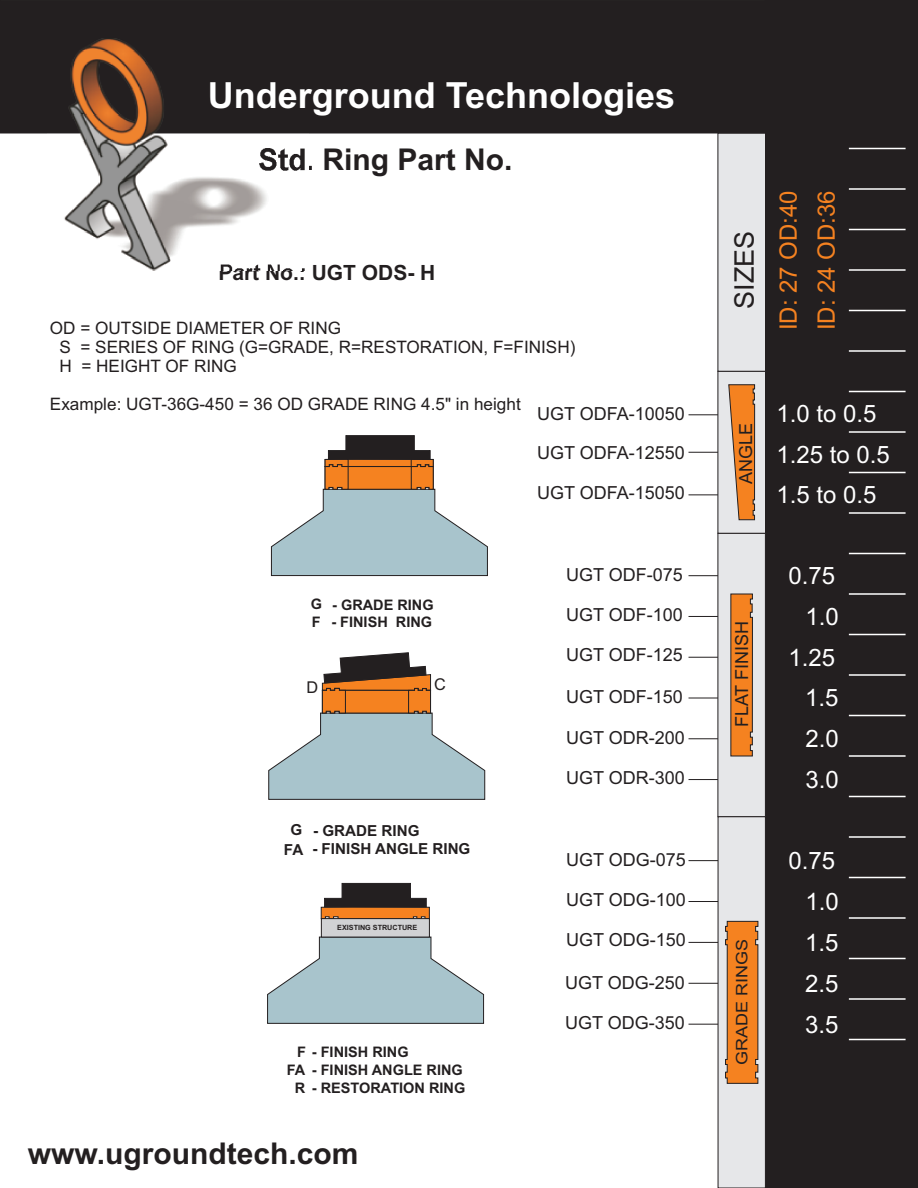
<style>
.page{position:relative;width:918px;height:1188px;background:#fff}
.page>*{position:absolute;margin:0;border:0;box-sizing:border-box;transform-origin:0 0}
.t1{font:700 36px "Arial";color:#fff}
.t2{font:700 30px "Arial";color:#231f20}
.t3{font:27px "Arial";color:#231f20}
.t4{font:24px "Arial";color:#fff}
.t5{font:24px/37.8px "Arial";color:#f58220}
.t6{font:700 21px "Arial";color:#231f20}
.t7{font:18px/39px "Arial";color:#231f20}
.t8{font:17.1px/19.2px "Arial";color:#231f20}
.t9{font:16.35px "Arial";color:#231f20}
.t10{font:15.9px "Arial";color:#231f20;scale:1.13 1}
.t11{font:700 15.15px/20.1px "Arial";color:#231f20;text-align:center}
.t12{font:700 14.55px/17.7px "Arial";color:#231f20}
.t13{font:700 7.2px "Arial";color:#231f20}
</style>
<div class="page">
<svg style="left:267px;top:883px;width:217px;height:141px"></svg>
<svg style="left:268px;top:652px;width:217px;height:148px"></svg>
<svg style="left:271px;top:435px;width:217px;height:141px"></svg>
<div style="left:766px;top:133px;width:152px;height:1055px;background:#231f20"></div>
<hr style="left:849px;top:1039px;width:57px;height:1px;background:#fff">
<hr style="left:849px;top:998px;width:57px;height:2px;background:#fff">
<hr style="left:849px;top:958px;width:57px;height:1px;background:#fff">
<hr style="left:849px;top:917px;width:57px;height:2px;background:#fff">
<hr style="left:849px;top:877px;width:57px;height:1px;background:#fff">
<hr style="left:849px;top:836px;width:57px;height:2px;background:#fff">
<hr style="left:849px;top:796px;width:57px;height:1px;background:#fff">
<hr style="left:849px;top:755px;width:57px;height:2px;background:#fff">
<hr style="left:849px;top:715px;width:57px;height:1px;background:#fff">
<hr style="left:849px;top:674px;width:57px;height:2px;background:#fff">
<hr style="left:849px;top:634px;width:57px;height:1px;background:#fff">
<hr style="left:849px;top:593px;width:57px;height:2px;background:#fff">
<hr style="left:849px;top:553px;width:57px;height:1px;background:#fff">
<hr style="left:849px;top:512px;width:57px;height:2px;background:#fff">
<hr style="left:849px;top:472px;width:57px;height:1px;background:#fff">
<hr style="left:849px;top:431px;width:57px;height:2px;background:#fff">
<hr style="left:849px;top:391px;width:57px;height:1px;background:#fff">
<hr style="left:849px;top:350px;width:57px;height:2px;background:#fff">
<hr style="left:849px;top:310px;width:57px;height:1px;background:#fff">
<hr style="left:849px;top:269px;width:57px;height:2px;background:#fff">
<hr style="left:849px;top:229px;width:57px;height:1px;background:#fff">
<hr style="left:849px;top:188px;width:57px;height:2px;background:#fff">
<hr style="left:849px;top:148px;width:57px;height:1px;background:#fff">
<svg style="left:689px;top:133px;width:77px;height:1055px"></svg>
<div style="left:0;top:0;width:918px;height:133px;background:#231f20"></div>
<img style="left:47px;top:38px;width:261px;height:233px">
<h1 class="t1" style="left:208px;top:82px;width:469px">Underground Technologies</h1>
<h2 class="t2" style="left:258px;top:148px;width:257px">Std. Ring Part No.</h2>
<p class="t6" style="left:218px;top:264px;width:219px">Part No.: UGT ODS- H</p>
<p class="t8" style="left:59px;top:320px;width:518px;text-indent:-10px">OD = OUTSIDE DIAMETER OF RING<br>S = SERIES OF RING (G=GRADE, R=RESTORATION, F=FINISH)<br>H = HEIGHT OF RING</p>
<p class="t8" style="left:50px;top:396px;width:472px">Example: UGT-36G-450 = 36 OD GRADE RING 4.5" in height</p>
<p class="t7" style="left:537px;top:396px;width:149px">UGT ODFA-10050<br>UGT ODFA-12550</p>
<p class="t7" style="left:537px;top:475px;width:149px">UGT ODFA-15050</p>
<p class="t12" style="left:311px;top:596px;width:13px">G<br>F</p>
<p class="t12" style="left:332px;top:597px;width:103px">- GRADE RING</p>
<p class="t12" style="left:331px;top:615px;width:102px">- FINISH RING</p>
<p class="t9" style="left:306px;top:681px;width:13px">D</p>
<p class="t9" style="left:434px;top:678px;width:13px">C</p>
<p class="t11" style="left:284px;top:821px;width:21px">G<br>FA</p>
<p class="t11" style="left:313px;top:822px;width:108px">- GRADE RING</p>
<p class="t11" style="left:312px;top:840px;width:160px">- FINISH ANGLE RING</p>
<p class="t13" style="left:337px;top:925px;width:81px">EXISTING STRUCTURE</p>
<p class="t12" style="left:297px;top:1044px;width:113px">F - FINISH RING</p>
<p class="t12" style="left:295px;top:1080px;width:12px">R</p>
<p class="t12" style="left:287px;top:1062px;width:178px">FA - FINISH ANGLE RING</p>
<p class="t12" style="left:312px;top:1080px;width:155px">- RESTORATION RING</p>
<h2 class="t2" style="left:28px;top:1142px;width:332px">www.ugroundtech.com</h2>
<p class="t7" style="left:566px;top:557px;width:118px">UGT ODF-075</p>
<p class="t7" style="left:566px;top:597px;width:118px">UGT ODF-100</p>
<p class="t7" style="left:566px;top:637px;width:118px">UGT ODF-125</p>
<p class="t7" style="left:566px;top:679px;width:118px">UGT ODF-150</p>
<p class="t7" style="left:566px;top:720px;width:120px">UGT ODR-200</p>
<p class="t7" style="left:566px;top:760px;width:120px">UGT ODR-300</p>
<p class="t7" style="left:566px;top:842px;width:121px">UGT ODG-075</p>
<p class="t7" style="left:566px;top:882px;width:121px">UGT ODG-100</p>
<p class="t7" style="left:566px;top:922px;width:121px">UGT ODG-150</p>
<p class="t7" style="left:565px;top:965px;width:121px">UGT ODG-250</p>
<p class="t7" style="left:565px;top:1005px;width:121px">UGT ODG-350</p>
<h3 class="t3" style="left:734px;top:309px;width:80px;rotate:-90deg">SIZES</h3>
<h3 class="t5" style="left:772px;top:330px;width:142px;rotate:-90deg">ID: 27 OD:40<br>ID: 24 OD:36</h3>
<p class="t7" style="left:728px;top:484px;width:63px;rotate:-90deg">ANGLE</p>
<p class="t7" style="left:724px;top:727px;width:108px;rotate:-90deg">FLAT FINISH</p>
<p class="t10" style="left:736px;top:1065px;width:113px;rotate:-90deg">GRADE RINGS</p>
<h3 class="t4" style="left:776px;top:405px;width:102px">1.0 to 0.5</h3>
<h3 class="t4" style="left:776px;top:445px;width:115px">1.25 to 0.5</h3>
<h3 class="t4" style="left:776px;top:486px;width:102px">1.5 to 0.5</h3>
<h3 class="t4" style="left:789px;top:567px;width:48px">0.75</h3>
<h3 class="t4" style="left:805px;top:607px;width:35px">1.0</h3>
<h3 class="t4" style="left:789px;top:648px;width:48px">1.25</h3>
<h3 class="t4" style="left:805px;top:689px;width:35px">1.5</h3>
<h3 class="t4" style="left:805px;top:730px;width:35px">2.0</h3>
<h3 class="t4" style="left:805px;top:771px;width:35px">3.0</h3>
<h3 class="t4" style="left:789px;top:852px;width:48px">0.75</h3>
<h3 class="t4" style="left:805px;top:893px;width:35px">1.0</h3>
<h3 class="t4" style="left:805px;top:933px;width:35px">1.5</h3>
<h3 class="t4" style="left:805px;top:974px;width:35px">2.5</h3>
<h3 class="t4" style="left:805px;top:1015px;width:35px">3.5</h3>
</div>
